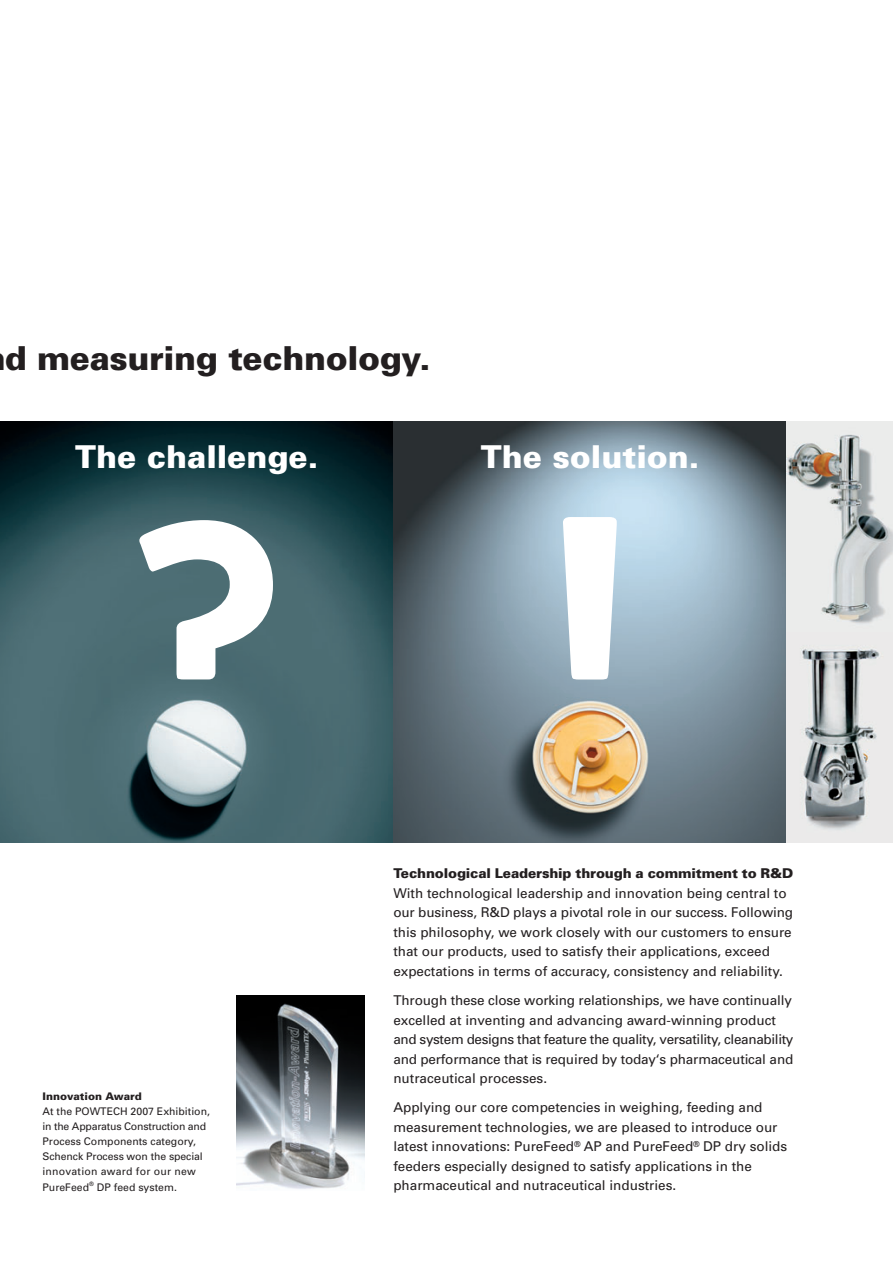
<style>
.page{position:relative;width:893px;height:1263px;background:#fff}
.page>*{position:absolute;margin:0;border:0;box-sizing:border-box;transform-origin:0 0}
.t1{font:900 33px "Univers";letter-spacing:-.01em;color:#231f20}
.t2{font:900 31.5px "Univers";color:#fff}
.t3{font:13.5px/19.5px "Univers";color:#231f20}
.t4{font:900 13.5px "Univers";letter-spacing:-.01em;color:#231f20}
.t5{font:10.5px/15.1px "Univers";color:#231f20}
.t6{font:900 10.5px "Univers";color:#231f20}
</style>
<div class="page">
<img style="left:0;top:421px;width:893px;height:421px">
<svg style="left:139px;top:520px;width:134px;height:159px"></svg>
<svg style="left:563px;top:517px;width:54px;height:162px"></svg>
<img style="left:237px;top:996px;width:127px;height:193px">
<h1 class="t1" style="left:5px;top:346px;width:427px">d measuring technology.</h1>
<h2 class="t2" style="left:75px;top:445px;width:245px">The challenge.</h2>
<h2 class="t2" style="left:481px;top:445px;width:220px">The solution.</h2>
<p class="t6" style="left:43px;top:1092px;width:101px">Innovation Award</p>
<p class="t5" style="left:43px;top:1104px;width:169px">At the POWTECH 2007 Exhibition, in the Apparatus Construction and<br>Process Components category,<br>Schenck Process won the special innovation award for our new<br>PureFeed<sup>®</sup> DP feed system.</p>
<p class="t4" style="left:393px;top:869px;width:401px">Technological Leadership through a commitment to R&amp;D</p>
<p class="t3" style="left:393px;top:884px;width:401px">With technological leadership and innovation being central to our business, R&amp;D plays a pivotal role in our success. Following this philosophy, we work closely with our customers to ensure that our products, used to satisfy their applications, exceed expectations in terms of accuracy, consistency and reliability.</p>
<p class="t3" style="left:393px;top:992px;width:402px">Through these close working relationships, we have continually excelled at inventing and advancing award-winning product and system designs that feature the quality, versatility, cleanability and performance that is required by today‘s pharmaceutical and nutraceutical processes.</p>
<p class="t3" style="left:393px;top:1099px;width:395px">Applying our core competencies in weighing, feeding and measurement technologies, we are pleased to introduce our latest innovations: PureFeed<sup>®</sup> AP and PureFeed<sup>®</sup> DP dry solids feeders especially designed to satisfy applications in the pharmaceutical and nutraceutical industries.</p>
</div>
